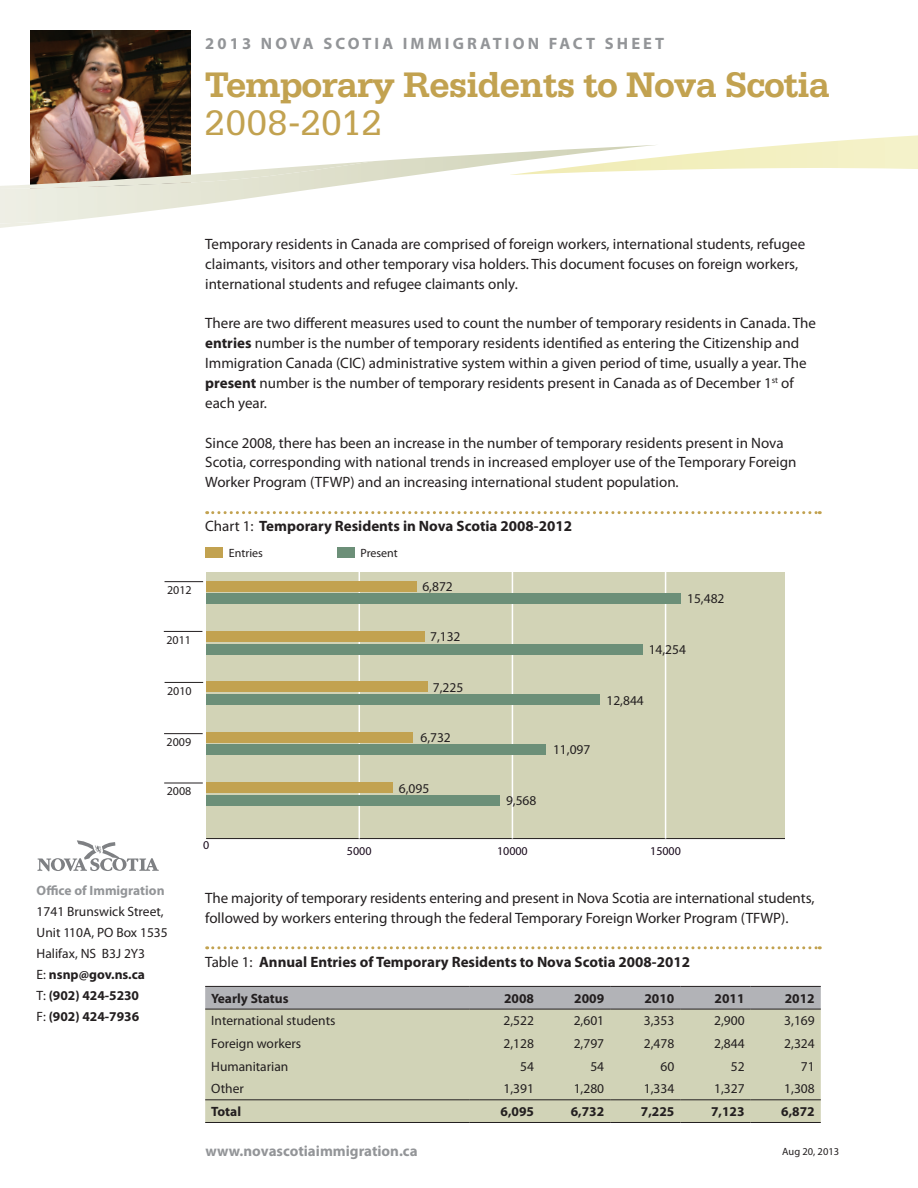
<style>
.page{position:relative;width:918px;height:1188px;background:#fff}
.page>*{position:absolute;margin:0;border:0;box-sizing:border-box;transform-origin:0 0}
.t1{font:700 37.5px "Serifa";letter-spacing:-.03em;color:#c2a250}
.t2{font:37.5px "Serifa";letter-spacing:-.005em;color:#c2a250}
.t3{font:700 16.5px "Myriad Pro";letter-spacing:.19em;color:#939598}
.t4{font:15px/19.8px "Myriad Pro";color:#231f20}
.t5{font:700 15px "Myriad Pro";color:#231f20}
.t6{font:700 15px "Myriad Pro";color:#939598}
.t7{font:13.5px/21px "Myriad Pro";color:#231f20}
.t8{font:700 13.5px "Myriad Pro";color:#231f20}
.t9{font:700 13.5px "Myriad Pro";color:#939598}
.t10{font:12px "Myriad Pro";color:#231f20}
.t11{font:12px "Myriad Pro";color:#1a0b1d}
.t12{font:10.5px "Myriad Pro";color:#231f20}
.s1{font-weight:700}
.s2{font-weight:400}
</style>
<div class="page">
<img style="left:30px;top:31px;width:160px;height:92px">
<img style="left:30px;top:123px;width:161px;height:22px">
<img style="left:0;top:145px;width:510px;height:79px">
<svg style="left:510px;top:135px;width:408px;height:40px"></svg>
<svg style="left:37px;top:840px;width:122px;height:31px"></svg>
<svg style="left:207px;top:511px;width:613px;height:3px"></svg>
<svg style="left:207px;top:946px;width:613px;height:3px"></svg>
<div style="left:205px;top:987px;width:616px;height:22px;background:#b2b3b7"></div>
<div style="left:205px;top:1010px;width:616px;height:112px;background:#d1d3b7"></div>
<hr style="left:205px;top:1100px;width:265px;height:1px;background:#231f20">
<hr style="left:470px;top:1100px;width:70px;height:1px;background:#231f20">
<hr style="left:540px;top:1100px;width:70px;height:1px;background:#231f20">
<hr style="left:610px;top:1100px;width:70px;height:1px;background:#231f20">
<hr style="left:680px;top:1100px;width:71px;height:1px;background:#231f20">
<hr style="left:751px;top:1100px;width:70px;height:1px;background:#231f20">
<hr style="left:205px;top:1122px;width:265px;height:1px;background:#231f20">
<hr style="left:470px;top:1122px;width:70px;height:1px;background:#231f20">
<hr style="left:540px;top:1122px;width:70px;height:1px;background:#231f20">
<hr style="left:610px;top:1122px;width:70px;height:1px;background:#231f20">
<hr style="left:680px;top:1122px;width:71px;height:1px;background:#231f20">
<hr style="left:751px;top:1122px;width:70px;height:1px;background:#231f20">
<hr style="left:205px;top:986px;width:265px;height:1px;background:#231f20">
<hr style="left:470px;top:986px;width:70px;height:1px;background:#231f20">
<hr style="left:540px;top:986px;width:70px;height:1px;background:#231f20">
<hr style="left:610px;top:986px;width:70px;height:1px;background:#231f20">
<hr style="left:680px;top:986px;width:71px;height:1px;background:#231f20">
<hr style="left:751px;top:986px;width:70px;height:1px;background:#231f20">
<hr style="left:205px;top:1009px;width:265px;height:1px;background:#231f20">
<hr style="left:470px;top:1009px;width:70px;height:1px;background:#231f20">
<hr style="left:540px;top:1009px;width:70px;height:1px;background:#231f20">
<hr style="left:610px;top:1009px;width:70px;height:1px;background:#231f20">
<hr style="left:680px;top:1009px;width:71px;height:1px;background:#231f20">
<hr style="left:751px;top:1009px;width:70px;height:1px;background:#231f20">
<div style="left:206px;top:572px;width:578px;height:267px;background:#d2d3b6"></div>
<hr style="left:206px;top:838px;width:578px;height:1px;background:#231f20">
<hr style="left:359px;top:572px;width:1px;height:267px;background:#fff">
<hr style="left:512px;top:572px;width:1px;height:267px;background:#fff">
<hr style="left:665px;top:572px;width:1px;height:267px;background:#fff">
<div style="left:206px;top:795px;width:293px;height:10px;background:#6c8f78"></div>
<div style="left:206px;top:783px;width:187px;height:10px;background:#c2a250"></div>
<div style="left:206px;top:745px;width:340px;height:10px;background:#6c8f78"></div>
<div style="left:206px;top:732px;width:206px;height:10px;background:#c2a250"></div>
<div style="left:206px;top:695px;width:394px;height:10px;background:#6c8f78"></div>
<div style="left:206px;top:682px;width:221px;height:10px;background:#c2a250"></div>
<div style="left:206px;top:644px;width:437px;height:10px;background:#6c8f78"></div>
<div style="left:206px;top:632px;width:218px;height:10px;background:#c2a250"></div>
<div style="left:206px;top:594px;width:474px;height:10px;background:#6c8f78"></div>
<div style="left:206px;top:581px;width:211px;height:10px;background:#c2a250"></div>
<div style="left:205px;top:548px;width:17px;height:10px;background:#c2a250"></div>
<div style="left:337px;top:548px;width:17px;height:10px;background:#6c8f78"></div>
<hr style="left:165px;top:581px;width:38px;height:1px;background:#231f20">
<hr style="left:164px;top:631px;width:38px;height:1px;background:#231f20">
<hr style="left:164px;top:733px;width:39px;height:1px;background:#231f20">
<hr style="left:165px;top:682px;width:38px;height:1px;background:#231f20">
<hr style="left:164px;top:783px;width:39px;height:1px;background:#231f20">
<p class="t3" style="left:205px;top:33px;width:461px">2013 NOVA SCOTIA IMMIGRATION FACT SHEET</p>
<h1 class="t1" style="left:205px;top:63px;width:626px">Temporary Residents to Nova Scotia</h1>
<h1 class="t2" style="left:205px;top:102px;width:179px">2008-2012</h1>
<p class="t4" style="left:205px;top:234px;width:602px">Temporary residents in Canada are comprised of foreign workers, international students, refugee claimants, visitors and other temporary visa holders. This document focuses on foreign workers, international students and refugee claimants only.</p>
<p class="t4" style="left:205px;top:313px;width:612px">There are two different measures used to count the number of temporary residents in Canada. The <span class="s1">entries</span> number is the number of temporary residents identified as entering the Citizenship and Immigration Canada (CIC) administrative system within a given period of time, usually a year. The <span class="s1">present</span> number is the number of temporary residents present in Canada as of December 1<sup>st</sup> of each year.</p>
<p class="t4" style="left:205px;top:432px;width:593px">Since 2008, there has been an increase in the number of temporary residents present in Nova<br>Scotia, corresponding with national trends in increased employer use of the Temporary Foreign<br>Worker Program (TFWP) and an increasing international student population.</p>
<p class="t5" style="left:205px;top:517px;width:368px"><span class="s2">Chart 1:</span> Temporary Residents in Nova Scotia 2008-2012</p>
<p class="t10" style="left:229px;top:545px;width:36px">Entries</p>
<p class="t10" style="left:360px;top:546px;width:39px">Present</p>
<p class="t10" style="left:167px;top:582px;width:26px">2012</p>
<p class="t7" style="left:422px;top:576px;width:32px">6,872</p>
<p class="t7" style="left:687px;top:588px;width:39px">15,482</p>
<p class="t10" style="left:166px;top:632px;width:26px">2011</p>
<p class="t7" style="left:430px;top:626px;width:32px">7,132</p>
<p class="t7" style="left:649px;top:639px;width:39px">14,254</p>
<p class="t10" style="left:167px;top:683px;width:26px">2010</p>
<p class="t7" style="left:433px;top:677px;width:32px">7,225</p>
<p class="t7" style="left:606px;top:689px;width:39px">12,844</p>
<p class="t10" style="left:167px;top:734px;width:26px">2009</p>
<p class="t7" style="left:420px;top:726px;width:32px">6,732</p>
<p class="t7" style="left:553px;top:739px;width:39px">11,097</p>
<p class="t10" style="left:167px;top:784px;width:26px">2008</p>
<p class="t7" style="left:399px;top:777px;width:32px">6,095</p>
<p class="t7" style="left:506px;top:790px;width:32px">9,568</p>
<p class="t9" style="left:37px;top:881px;width:129px">Office of Immigration</p>
<p class="t7" style="left:37px;top:900px;width:133px">1741 Brunswick Street,<br>Unit 110A, PO Box 1535<br>Halifax, NS B3J 2Y3<br>E: <span class="s1">nsnp@gov.ns.ca<br></span>T: <span class="s1">(902) 424-5230<br></span>F: <span class="s1">(902) 424-7936</span></p>
<p class="t11" style="left:203px;top:838px;width:8px">0</p>
<p class="t11" style="left:347px;top:844px;width:26px">5000</p>
<p class="t11" style="left:497px;top:844px;width:32px">10000</p>
<p class="t11" style="left:650px;top:844px;width:32px">15000</p>
<p class="t4" style="left:205px;top:888px;width:611px">The majority of temporary residents entering and present in Nova Scotia are international students, followed by workers entering through the federal Temporary Foreign Worker Program (TFWP).</p>
<p class="t5" style="left:205px;top:952px;width:486px"><span class="s2">Table 1:</span> Annual Entries of Temporary Residents to Nova Scotia 2008-2012</p>
<p class="t8" style="left:211px;top:989px;width:79px">Yearly Status</p>
<p class="t8" style="left:504px;top:989px;width:31px">2008</p>
<p class="t8" style="left:574px;top:989px;width:31px">2009</p>
<p class="t8" style="left:644px;top:989px;width:31px">2010</p>
<p class="t8" style="left:715px;top:989px;width:31px">2011</p>
<p class="t8" style="left:785px;top:989px;width:31px">2012</p>
<p class="t7" style="left:211px;top:1010px;width:126px">International students</p>
<p class="t7" style="left:504px;top:1010px;width:32px">2,522</p>
<p class="t7" style="left:574px;top:1010px;width:32px">2,601</p>
<p class="t7" style="left:644px;top:1010px;width:32px">3,353</p>
<p class="t7" style="left:714px;top:1010px;width:32px">2,900</p>
<p class="t7" style="left:784px;top:1010px;width:32px">3,169</p>
<p class="t7" style="left:211px;top:1033px;width:92px">Foreign workers</p>
<p class="t7" style="left:504px;top:1033px;width:32px">2,128</p>
<p class="t7" style="left:574px;top:1033px;width:32px">2,797</p>
<p class="t7" style="left:644px;top:1033px;width:32px">2,478</p>
<p class="t7" style="left:714px;top:1033px;width:32px">2,844</p>
<p class="t7" style="left:784px;top:1033px;width:32px">2,324</p>
<p class="t7" style="left:211px;top:1055px;width:79px">Humanitarian</p>
<p class="t7" style="left:520px;top:1055px;width:15px">54</p>
<p class="t7" style="left:590px;top:1055px;width:15px">54</p>
<p class="t7" style="left:661px;top:1055px;width:15px">60</p>
<p class="t7" style="left:731px;top:1055px;width:15px">52</p>
<p class="t7" style="left:801px;top:1055px;width:15px">71</p>
<p class="t7" style="left:211px;top:1078px;width:34px">Other</p>
<p class="t7" style="left:504px;top:1078px;width:32px">1,391</p>
<p class="t7" style="left:574px;top:1078px;width:32px">1,280</p>
<p class="t7" style="left:644px;top:1078px;width:32px">1,334</p>
<p class="t7" style="left:714px;top:1078px;width:32px">1,327</p>
<p class="t7" style="left:784px;top:1078px;width:32px">1,308</p>
<p class="t8" style="left:211px;top:1103px;width:31px">Total</p>
<p class="t8" style="left:501px;top:1103px;width:35px">6,095</p>
<p class="t8" style="left:571px;top:1103px;width:35px">6,732</p>
<p class="t8" style="left:641px;top:1103px;width:35px">7,225</p>
<p class="t8" style="left:711px;top:1103px;width:35px">7,123</p>
<p class="t8" style="left:781px;top:1103px;width:35px">6,872</p>
<p class="t6" style="left:206px;top:1141px;width:214px">www.novascotiaimmigration.ca</p>
<p class="t12" style="left:782px;top:1145px;width:58px">Aug 20, 2013</p>
</div>
